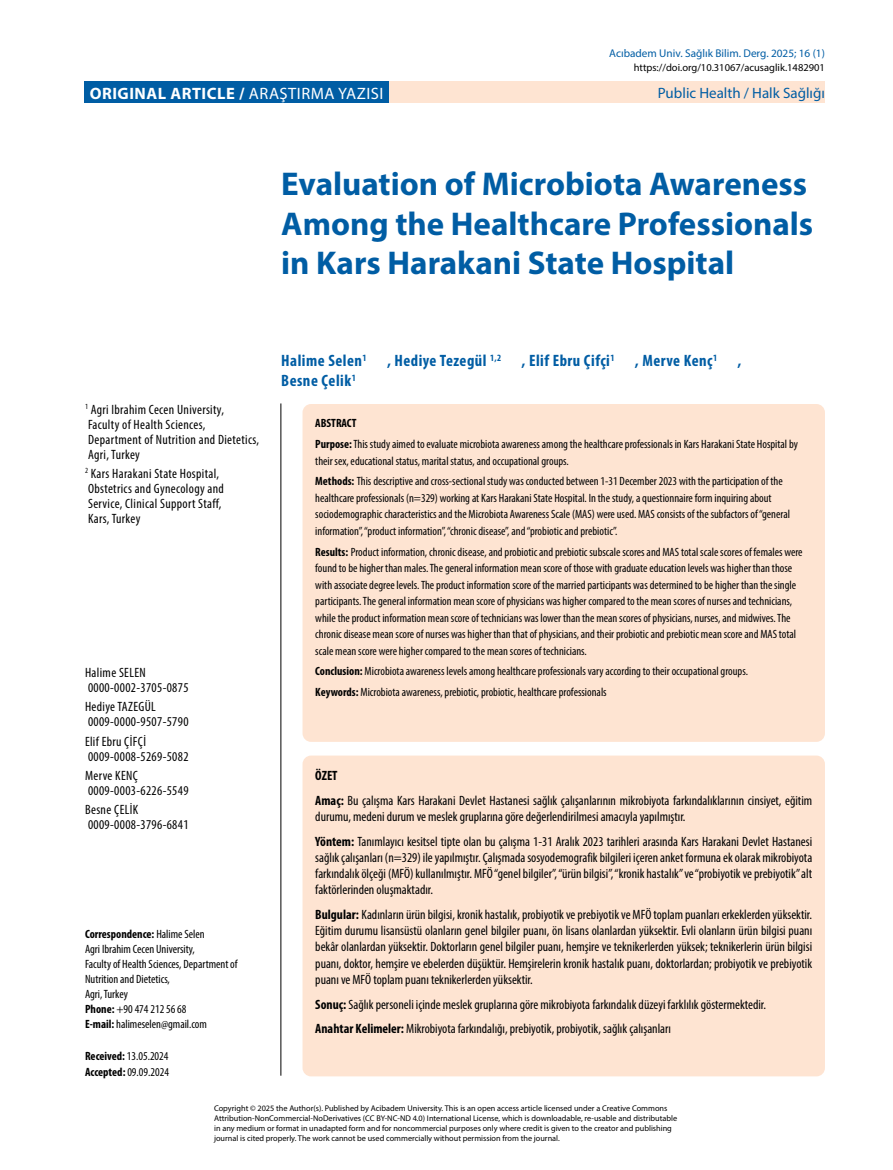
<style>
.page{position:relative;width:893px;height:1170px;background:#fff}
.page>*{position:absolute;margin:0;border:0;box-sizing:border-box;transform-origin:0 0}
.t1{font:700 33px/39.6px "Myriad Pro";color:#005da4}
.t2{font:700 condensed 16.5px/19.8px "Myriad Pro";letter-spacing:.03em;color:#005da4}
.t3{font:700 16.5px "Myriad Pro";letter-spacing:.03em;color:#fff}
.t4{font:15px "Myriad Pro";color:#005da4}
.t5{font:condensed 13.5px/16.2px "Myriad Pro";color:#000}
.t6{font:condensed 13.5px/15px "Myriad Pro";letter-spacing:.025em;color:#000}
.t7{font:condensed 12px/16.5px "Myriad Pro";color:#000}
.t8{font:11.25px "Myriad Pro";color:#005da4}
.t9{font:10.5px "Myriad Pro";color:#000}
.t10{font:8.25px/9.9px "Myriad Pro";color:#000}
.s1{font-weight:400}
.s2{font-weight:700}
</style>
<div class="page">
<hr style="left:280px;top:403px;width:1px;height:672px;background:#000">
<div style="left:84px;top:82px;width:305px;height:21px;background:#005da4"></div>
<div style="left:389px;top:82px;width:436px;height:21px;background:#fee4d2"></div>
<div style="left:302px;top:404px;width:523px;height:337px;background:#fee4d2;border-radius:9px"></div>
<div style="left:302px;top:755px;width:523px;height:321px;background:#fee4d2;border-radius:9px"></div>
<h2 class="t3" style="left:90px;top:82px;width:295px">ORIGINAL ARTICLE / <span class="s1">ARAŞTIRMA YAZISI</span></h2>
<p class="t8" style="left:609px;top:46px;width:217px">Acıbadem Univ. Sağlık Bilim. Derg. 2025; 16 (1)</p>
<p class="t9" style="left:634px;top:61px;width:193px">https://doi.org/10.31067/acusaglik.1482901</p>
<p class="t4" style="left:658px;top:84px;width:169px">Public Health / Halk Sağlığı</p>
<h1 class="t1" style="left:281px;top:163px;width:533px">Evaluation of Microbiota Awareness<br>Among the Healthcare Professionals in Kars Harakani State Hospital</h1>
<p class="t6" style="left:85px;top:401px;width:176px"><sup>1</sup> Agri Ibrahim Cecen University,<br>Faculty of Health Sciences,<br>Department of Nutrition and Dietetics,<br>Agri, Turkey</p>
<p class="t6" style="left:85px;top:465px;width:140px"><sup>2</sup> Kars Harakani State Hospital,<br>Obstetrics and Gynecology and<br>Service, Clinical Support Staff,<br>Kars, Turkey</p>
<p class="t6" style="left:85px;top:664px;width:105px">Halime SELEN<br>0000-0002-3705-0875</p>
<p class="t6" style="left:85px;top:699px;width:105px">Hediye TAZEGÜL<br>0009-0000-9507-5790</p>
<p class="t6" style="left:85px;top:733px;width:105px">Elif Ebru ÇİFÇİ<br>0009-0008-5269-5082</p>
<p class="t6" style="left:85px;top:767px;width:105px">Merve KENÇ<br>0009-0003-6226-5549</p>
<p class="t6" style="left:85px;top:801px;width:105px">Besne ÇELİK<br>0009-0008-3796-6841</p>
<p class="t7" style="left:85px;top:926px;width:154px;line-height:15px"><span class="s2">Correspondence:</span> Halime Selen<br>Agri Ibrahim Cecen University,<br>Faculty of Health Sciences, Department of<br>Nutrition and Dietetics,<br>Agri, Turkey<br><span class="s2">Phone:</span> +90 474 212 56 68<br><span class="s2">E-mail:</span> halimeselen@gmail.com</p>
<p class="t7" style="left:85px;top:1047px;width:85px"><span class="s2">Received:</span> 13.05.2024<br><span class="s2">Accepted:</span> 09.09.2024</p>
<h2 class="t2" style="left:281px;top:350px;width:462px">Halime Selen<sup>1</sup> , Hediye Tezegül <sup>1,2</sup> , Elif Ebru Çifçi<sup>1</sup> , Merve Kenç<sup>1</sup> ,<br>Besne Çelik<sup>1</sup></h2>
<p class="t7" style="left:315px;top:413px;width:484px;line-height:20.7px"><span class="s2">ABSTRACT<br>Purpose:</span> This study aimed to evaluate microbiota awareness among the healthcare professionals in Kars Harakani State Hospital by</p>
<p class="t7" style="left:315px;top:450px;width:469px;line-height:20.7px">their sex, educational status, marital status, and occupational groups.<br><span class="s2">Methods:</span> This descriptive and cross-sectional study was conducted between 1-31 December 2023 with the participation of the</p>
<p class="t7" style="left:315px;top:489px;width:476px">healthcare professionals (n=329) working at Kars Harakani State Hospital. In the study, a questionnaire form inquiring about sociodemographic characteristics and the Microbiota Awareness Scale (MAS) were used. MAS consists of the subfactors of “general information”, “product information”, “chronic disease”, and “probiotic and prebiotic”.</p>
<p class="t7" style="left:315px;top:543px;width:489px"><span class="s2">Results:</span> Product information, chronic disease, and probiotic and prebiotic subscale scores and MAS total scale scores of females were found to be higher than males. The general information mean score of those with graduate education levels was higher than those with associate degree levels. The product information score of the married participants was determined to be higher than the single participants. The general information mean score of physicians was higher compared to the mean scores of nurses and technicians, while the product information mean score of technicians was lower than the mean scores of physicians, nurses, and midwives. The chronic disease mean score of nurses was higher than that of physicians, and their probiotic and prebiotic mean score and MAS total scale mean score were higher compared to the mean scores of technicians.</p>
<p class="t7" style="left:315px;top:661px;width:434px;line-height:20.7px"><span class="s2">Conclusion:</span> Microbiota awareness levels among healthcare professionals vary according to their occupational groups.<br><span class="s2">Keywords:</span> Microbiota awareness, prebiotic, probiotic, healthcare professionals</p>
<p class="t5" style="left:315px;top:762px;width:498px;line-height:24.8px"><span class="s2">ÖZET<br>Amaç:</span> Bu çalışma Kars Harakani Devlet Hastanesi sağlık çalışanlarının mikrobiyota farkındalıklarının cinsiyet, eğitim</p>
<p class="t5" style="left:315px;top:803px;width:498px;line-height:24.8px">durumu, medeni durum ve meslek gruplarına göre değerlendirilmesi amacıyla yapılmıştır.<br><span class="s2">Yöntem:</span> Tanımlayıcı kesitsel tipte olan bu çalışma 1-31 Aralık 2023 tarihleri arasında Kars Harakani Devlet Hastanesi</p>
<p class="t5" style="left:315px;top:849px;width:498px;text-align:justify">sağlık çalışanları (n=329) ile yapılmıştır. Çalışmada sosyodemografik bilgileri içeren anket formuna ek olarak mikrobiyota farkındalık ölçeği (MFÖ) kullanılmıştır. MFÖ “genel bilgiler”, “ürün bilgisi”, “kronik hastalık” ve “probiyotik ve prebiyotik” alt faktörlerinden oluşmaktadır.</p>
<p class="t5" style="left:315px;top:906px;width:498px;text-align:justify"><span class="s2">Bulgular:</span> Kadınların ürün bilgisi, kronik hastalık, probiyotik ve prebiyotik ve MFÖ toplam puanları erkeklerden yüksektir.<br>Eğitim durumu lisansüstü olanların genel bilgiler puanı, ön lisans olanlardan yüksektir. Evli olanların ürün bilgisi puanı bekâr olanlardan yüksektir. Doktorların genel bilgiler puanı, hemşire ve teknikerlerden yüksek; teknikerlerin ürün bilgisi puanı, doktor, hemşire ve ebelerden düşüktür. Hemşirelerin kronik hastalık puanı, doktorlardan; probiyotik ve prebiyotik puanı ve MFÖ toplam puanı teknikerlerden yüksektir.</p>
<p class="t5" style="left:315px;top:991px;width:452px;line-height:24.8px"><span class="s2">Sonuç:</span> Sağlık personeli içinde meslek gruplarına göre mikrobiyota farkındalık düzeyi farklılık göstermektedir.<br><span class="s2">Anahtar Kelimeler:</span> Mikrobiyota farkındalığı, prebiyotik, probiyotik, sağlık çalışanları</p>
<p class="t10" style="left:214px;top:1103px;width:465px">Copyright © 2025 the Author(s). Published by Acibadem University. This is an open access article licensed under a Creative Commons Attribution-NonCommercial-NoDerivatives (CC BY-NC-ND 4.0) International License, which is downloadable, re-usable and distributable in any medium or format in unadapted form and for noncommercial purposes only where credit is given to the creator and publishing journal is cited properly. The work cannot be used commercially without permission from the journal.</p>
</div>
